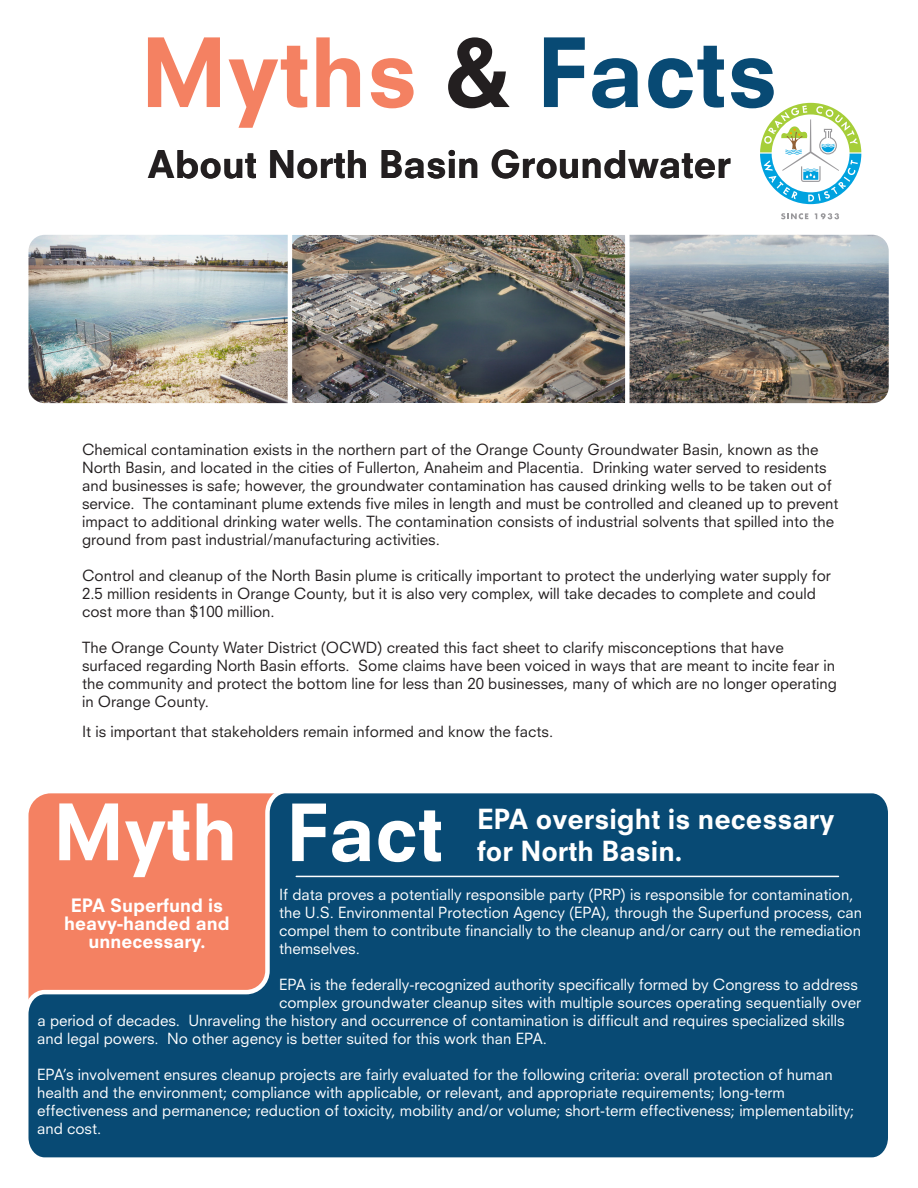
<style>
.page{position:relative;width:918px;height:1188px;background:#fff}
.page>*{position:absolute;margin:0;border:0;box-sizing:border-box;transform-origin:0 0}
.t1{font:800 76.5px "Neuzeit SLT Std";color:#fff}
.t2{font:800 37.05px "Neuzeit SLT Std";color:#000}
.t3{font:800 27px/32.4px "Neuzeit SLT Std";color:#fff}
.t4{font:800 18px/18px "Neuzeit SLT Std";color:#fff;text-align:center}
.t5{font:15px/18px "Neuzeit SLT Std";color:#231f20}
.t6{font:15px/18px "Neuzeit SLT Std";color:#fff}
</style>
<div class="page">
<svg style="left:781px;top:213px;width:27px;height:6px"></svg>
<svg style="left:815px;top:213px;width:24px;height:6px"></svg>
<svg style="left:148px;top:37px;width:72px;height:70px"></svg>
<svg style="left:229px;top:46px;width:78px;height:82px"></svg>
<svg style="left:316px;top:37px;width:44px;height:70px"></svg>
<svg style="left:371px;top:58px;width:43px;height:50px"></svg>
<svg style="left:448px;top:37px;width:62px;height:71px"></svg>
<svg style="left:544px;top:37px;width:41px;height:70px"></svg>
<svg style="left:592px;top:58px;width:46px;height:50px"></svg>
<svg style="left:648px;top:46px;width:76px;height:62px"></svg>
<svg style="left:731px;top:58px;width:130px;height:146px"></svg>
<svg style="left:28px;top:793px;width:860px;height:365px;background:#2d5675"></svg>
<img style="left:630px;top:235px;width:258px;height:168px">
<img style="left:29px;top:235px;width:259px;height:168px">
<img style="left:292px;top:235px;width:338px;height:168px">
<div style="left:24px;top:230px;width:869px;height:178px;border:4px solid #fff;border-radius:19px"></div>
<hr style="left:296px;top:876px;width:542px;height:1px;background:#fff">
<h2 class="t2" style="left:148px;top:141px;width:585px">About North Basin Groundwater</h2>
<p class="t5" style="left:82px;top:441px;width:758px">Chemical contamination exists in the northern part of the Orange County Groundwater Basin, known as the North Basin, and located in the cities of Fullerton, Anaheim and Placentia. Drinking water served to residents and businesses is safe; however, the groundwater contamination has caused drinking wells to be taken out of service. The contaminant plume extends five miles in length and must be controlled and cleaned up to prevent impact to additional drinking water wells. The contamination consists of industrial solvents that spilled into the ground from past industrial/manufacturing activities.</p>
<p class="t5" style="left:82px;top:567px;width:750px">Control and cleanup of the North Basin plume is critically important to protect the underlying water supply for<br>2.5 million residents in Orange County, but it is also very complex, will take decades to complete and could cost more than $100 million.</p>
<p class="t5" style="left:82px;top:639px;width:756px">The Orange County Water District (OCWD) created this fact sheet to clarify misconceptions that have surfaced regarding North Basin efforts. Some claims have been voiced in ways that are meant to incite fear in the community and protect the bottom line for less than 20 businesses, many of which are no longer operating in Orange County.</p>
<p class="t5" style="left:82px;top:723px;width:473px">It is important that stakeholders remain informed and know the facts.</p>
<h1 class="t1" style="left:286px;top:786px;width:159px">Fact</h1>
<h3 class="t3" style="left:477px;top:802px;width:359px">EPA oversight is necessary for North Basin.</h3>
<p class="t6" style="left:279px;top:885px;width:585px">If data proves a potentially responsible party (PRP) is responsible for contamination, the U.S. Environmental Protection Agency (EPA), through the Superfund process, can compel them to contribute financially to the cleanup and/or carry out the remediation themselves.</p>
<p class="t6" style="left:279px;top:975px;width:580px">EPA is the federally-recognized authority specifically formed by Congress to address</p>
<p class="t6" style="left:279px;top:993px;width:584px">complex groundwater cleanup sites with multiple sources operating sequentially over</p>
<p class="t6" style="left:38px;top:1011px;width:809px">a period of decades. Unraveling the history and occurrence of contamination is difficult and requires specialized skills</p>
<p class="t6" style="left:37px;top:1029px;width:511px">and legal powers. No other agency is better suited for this work than EPA.</p>
<p class="t6" style="left:37px;top:1065px;width:819px">EPA’s involvement ensures cleanup projects are fairly evaluated for the following criteria: overall protection of human health and the environment; compliance with applicable, or relevant, and appropriate requirements; long-term effectiveness and permanence; reduction of toxicity, mobility and/or volume; short-term effectiveness; implementability; and cost.</p>
<p class="t4" style="left:64px;top:896px;width:167px">EPA Superfund is heavy-handed and unnecessary.</p>
</div>
